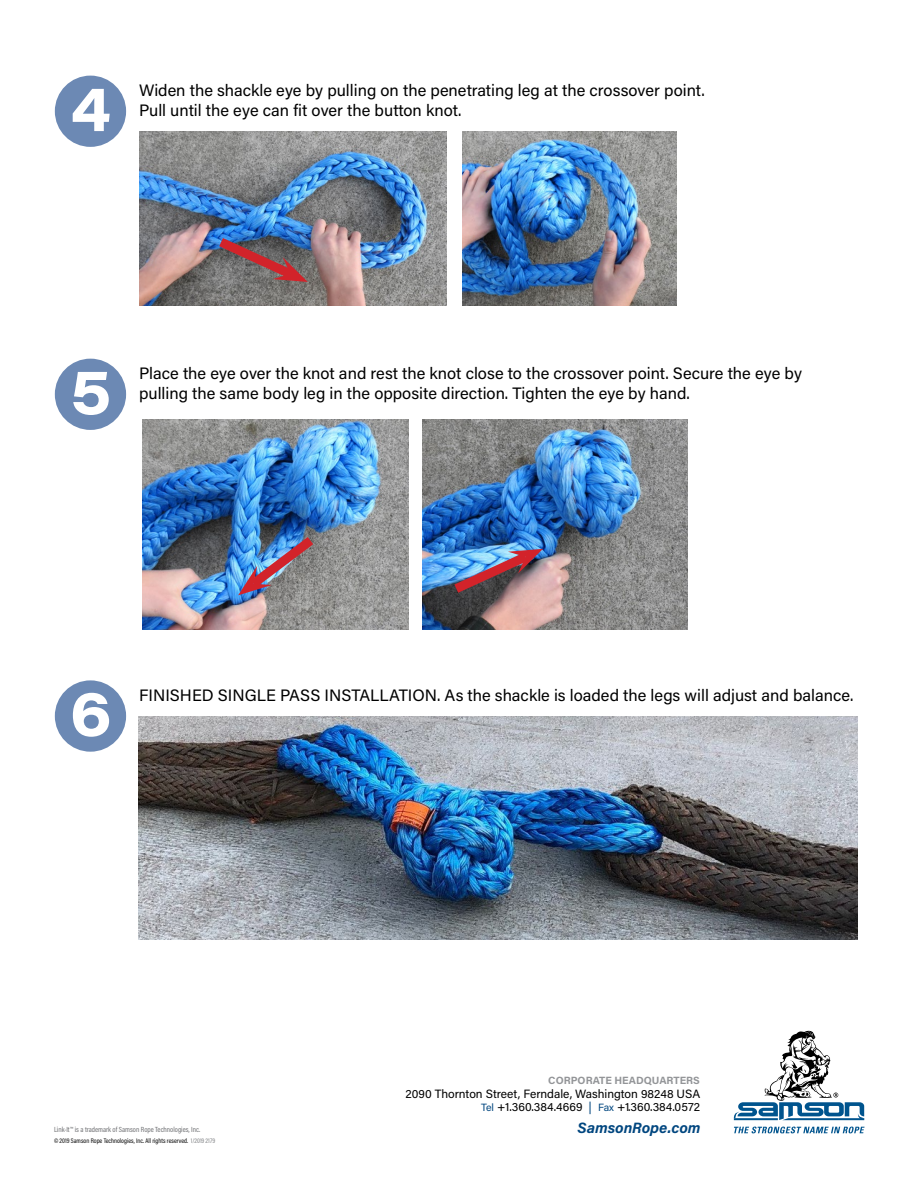
<style>
.page{position:relative;width:918px;height:1188px;background:#fff}
.page>*{position:absolute;margin:0;border:0;box-sizing:border-box;transform-origin:0 0}
.t1{font:700 63px "Acumin Pro Wide";color:#fff}
.t2{font:16.5px/19.8px "Acumin Pro";color:#000}
.t3{font:italic 700 15px "Acumin Pro";color:#00467f}
.t4{font:12px/13.5px "Acumin Pro";color:#000;text-align:right}
.t5{font:700 10.5px "Acumin Pro";color:#939598}
.t6{font:7.5px "Acumin Pro Cond";color:#6d6e71}
.t7{font:6.75px "Acumin Pro Cond";color:#000}
.s1{font-size:10.5px;color:#00467f}
.s2{color:#00467f}
.s3{color:#808285}
</style>
<div class="page">
<img style="left:139px;top:716px;width:719px;height:224px">
<svg style="left:734px;top:1127px;width:131px;height:6px"></svg>
<svg style="left:734px;top:1030px;width:130px;height:90px"></svg>
<div style="left:55px;top:76px;width:71px;height:71px;background:#6c89b4;border-radius:50%"></div>
<div style="left:55px;top:359px;width:71px;height:71px;background:#6c89b4;border-radius:50%"></div>
<div style="left:55px;top:680px;width:71px;height:72px;background:#6c89b4;border-radius:50%"></div>
<img style="left:139px;top:131px;width:308px;height:174px">
<img style="left:209px;top:230px;width:99px;height:56px">
<img style="left:463px;top:132px;width:213px;height:173px">
<img style="left:143px;top:419px;width:265px;height:210px">
<img style="left:422px;top:419px;width:266px;height:210px">
<img style="left:238px;top:528px;width:85px;height:68px">
<img style="left:444px;top:545px;width:99px;height:56px">
<h1 class="t1" style="left:70px;top:63px;width:43px">4</h1>
<p class="t2" style="left:139px;top:80px;width:567px">Widen the shackle eye by pulling on the penetrating leg at the crossover point.<br>Pull until the eye can fit over the button knot.</p>
<h1 class="t1" style="left:70px;top:346px;width:43px">5</h1>
<p class="t2" style="left:139px;top:363px;width:664px">Place the eye over the knot and rest the knot close to the crossover point. Secure the eye by pulling the same body leg in the opposite direction. Tighten the eye by hand.</p>
<h1 class="t1" style="left:70px;top:668px;width:43px">6</h1>
<p class="t2" style="left:139px;top:684px;width:716px">FINISHED SINGLE PASS INSTALLATION. As the shackle is loaded the legs will adjust and balance.</p>
<p class="t5" style="left:548px;top:1073px;width:153px">CORPORATE HEADQUARTERS</p>
<p class="t4" style="left:405px;top:1087px;width:296px">2090 Thornton Street, Ferndale, Washington 98248 USA<br><span class="s1">Tel</span> +1.360.384.4669 <span class="s2">|</span> <span class="s1">Fax</span> +1.360.384.0572</p>
<p class="t6" style="left:54px;top:1124px;width:148px">Link-It™ is a trademark of Samson Rope Technologies, Inc.</p>
<p class="t3" style="left:578px;top:1117px;width:124px">SamsonRope.com</p>
<p class="t7" style="left:54px;top:1136px;width:163px">© 2019 Samson Rope Technologies, Inc. All rights reserved. <span class="s3">1/2019 2179</span></p>
</div>
